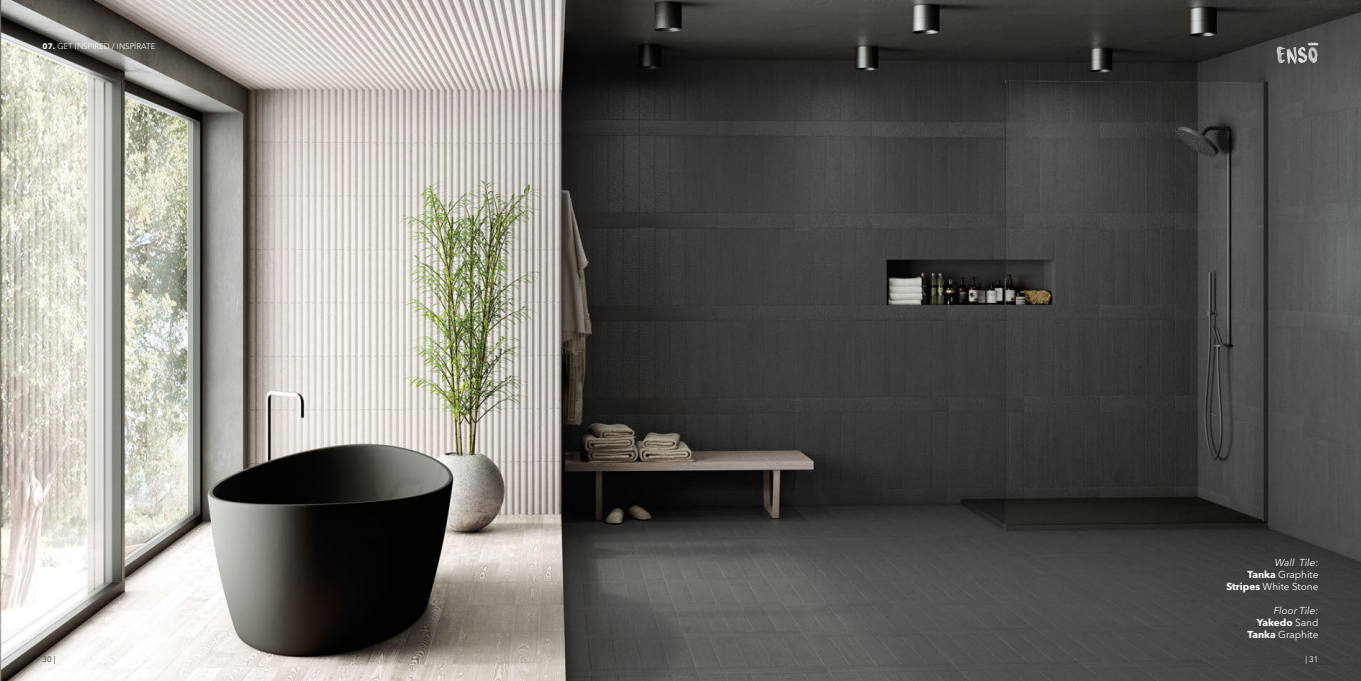
<style>
.page{position:relative;width:1361px;height:681px;background:#fff}
.page>*{position:absolute;margin:0;border:0;box-sizing:border-box;transform-origin:0 0}
.t1{font:10px "Avenir Next LT Pro";color:#fff}
.t2{font:italic 10px "Avenir Next LT Pro";color:#fff}
.t3{font:700 10px "Avenir Next LT Pro";color:#fff}
.t4{font:300 8px "Avenir LT Std";color:#fff}
.t5{font:8px "Avenir Next LT Pro";color:#3c3c3b}
.t6{font:8px "Avenir Next LT Pro";color:#fff}
.s1{font-family:"Avenir Next LT Pro";font-weight:700}
.s2{font-weight:700}
.s3{font-weight:400}
</style>
<div class="page">
<img style="left:0;top:0;width:1361px;height:680px">
<svg style="left:1276px;top:43px;width:42px;height:21px"></svg>
<p class="t4" style="left:43px;top:41px;width:114px"><span class="s1">07.</span> GET INSPIRED / INSPÍRATE</p>
<p class="t2" style="left:1275px;top:556px;width:45px">Wall Tile:</p>
<p class="t1" style="left:1247px;top:568px;width:72px"><span class="s2">Tanka</span> Graphite</p>
<p class="t1" style="left:1226px;top:580px;width:94px"><span class="s2">Stripes</span> White Stone</p>
<p class="t2" style="left:1273px;top:604px;width:46px">Floor Tile:</p>
<p class="t3" style="left:1256px;top:616px;width:63px">Yakedo <span class="s3">Sand</span></p>
<p class="t1" style="left:1247px;top:628px;width:72px"><span class="s2">Tanka</span> Graphite</p>
<p class="t5" style="left:43px;top:654px;width:15px">30 |</p>
<p class="t6" style="left:1305px;top:654px;width:15px">| 31</p>
</div>
